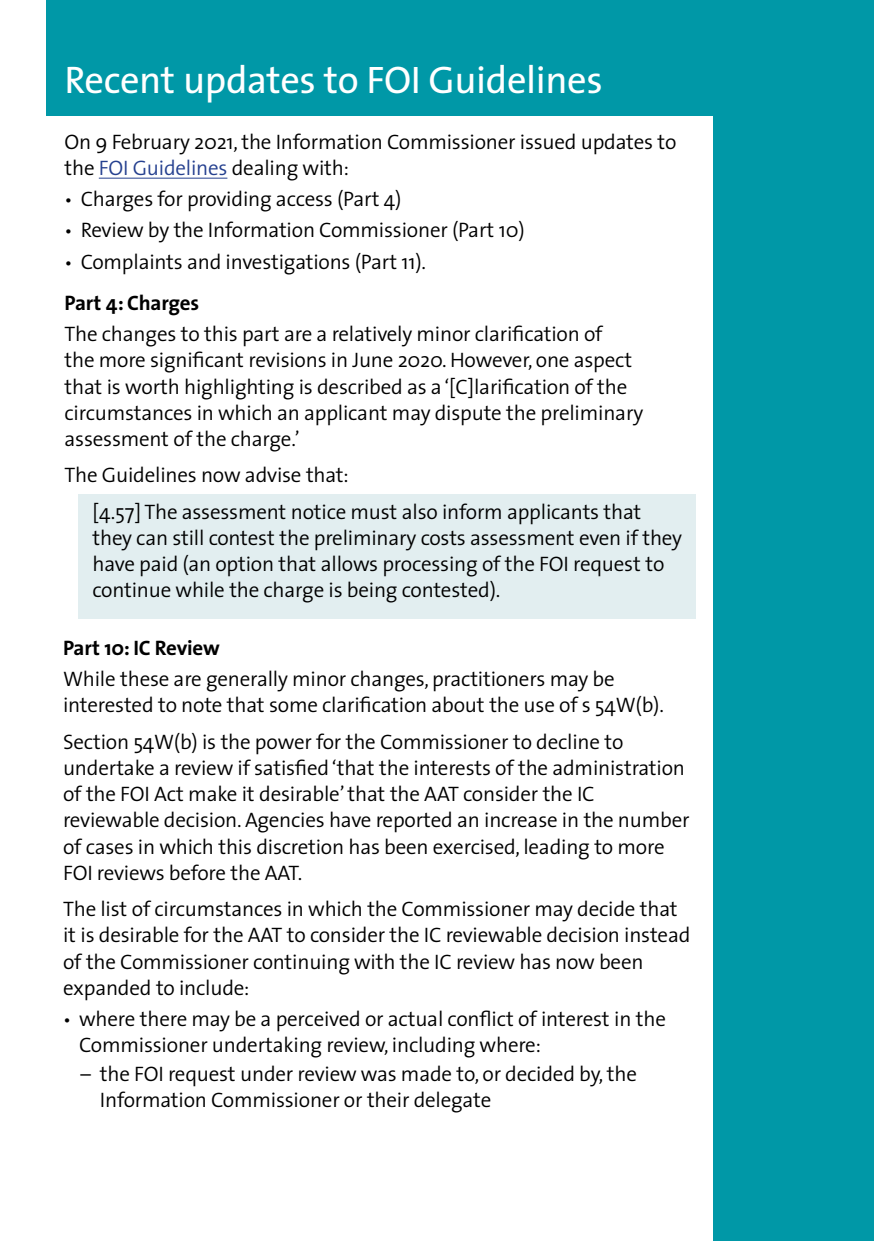
<style>
.page{position:relative;width:874px;height:1241px;background:#fff}
.page>*{position:absolute;margin:0;border:0;box-sizing:border-box;transform-origin:0 0}
.t1{font:38.5px "The Sans";letter-spacing:-.01em;color:#fff}
.t2{font:300 21px/26.2px "The Sans";letter-spacing:-.01em;color:#000}
.t3{font:700 21px "The Sans";letter-spacing:-.01em;color:#000}
.s1{color:#25408f}
.s2{font-size:19.25px}
.s3{font-weight:700}
</style>
<div class="page">
<div style="left:78px;top:494px;width:616px;height:124px;background:#e2eef0"></div>
<div style="left:47px;top:0;width:763px;height:116px;background:#0098a7"></div>
<hr style="left:99px;top:178px;width:128px;height:1px;background:#25408f">
<div style="left:713px;top:0;width:160px;height:1240px;background:#0098a7"></div>
<h1 class="t1" style="left:64px;top:48px;width:539px">Recent updates to FOI Guidelines</h1>
<p class="t2" style="left:64px;top:128px;width:613px">On 9 February 2021, the Information Commissioner issued updates to the <span class="s1">FOI Guidelines</span> dealing with:</p>
<p class="t2" style="left:64px;top:185px;width:338px"><span class="s2">•</span> Charges for providing access (Part 4)</p>
<p class="t2" style="left:64px;top:216px;width:461px"><span class="s2">•</span> Review by the Information Commissioner (Part 10)</p>
<p class="t2" style="left:64px;top:240px;width:363px;line-height:41.1px"><span class="s2">•</span> Complaints and investigations (Part 11).<br><span class="s3">Part 4: Charges</span></p>
<p class="t2" style="left:64px;top:320px;width:580px">The changes to this part are a relatively minor clarification of<br>the more significant revisions in June 2020. However, one aspect that is worth highlighting is described as a ‘[C]larification of the circumstances in which an applicant may dispute the preliminary assessment of the charge.’</p>
<p class="t2" style="left:92px;top:456px;width:550px;line-height:36.2px;text-indent:-28px">The Guidelines now advise that:<br>[4.57] The assessment notice must also inform applicants that</p>
<p class="t2" style="left:92px;top:524px;width:590px">they can still contest the preliminary costs assessment even if they have paid (an option that allows processing of the FOI request to continue while the charge is being contested).</p>
<p class="t3" style="left:63px;top:630px;width:158px">Part 10: IC Review</p>
<p class="t2" style="left:63px;top:665px;width:602px">While these are generally minor changes, practitioners may be interested to note that some clarification about the use of s 54W(b).</p>
<p class="t2" style="left:63px;top:727px;width:627px">Section 54W(b) is the power for the Commissioner to decline to undertake a review if satisfied ‘that the interests of the administration of the FOI Act make it desirable’ that the AAT consider the IC reviewable decision. Agencies have reported an increase in the number of cases in which this discretion has been exercised, leading to more FOI reviews before the AAT.</p>
<p class="t2" style="left:63px;top:895px;width:628px">The list of circumstances in which the Commissioner may decide that it is desirable for the AAT to consider the IC reviewable decision instead of the Commissioner continuing with the IC review has now been expanded to include:</p>
<p class="t2" style="left:79px;top:1005px;width:588px;text-indent:-16px"><span class="s2">•</span> where there may be a perceived or actual conflict of interest in the<br>Commissioner undertaking review, including where:</p>
<p class="t2" style="left:100px;top:1060px;width:538px;text-indent:-19px">– the FOI request under review was made to, or decided by, the<br>Information Commissioner or their delegate</p>
</div>
